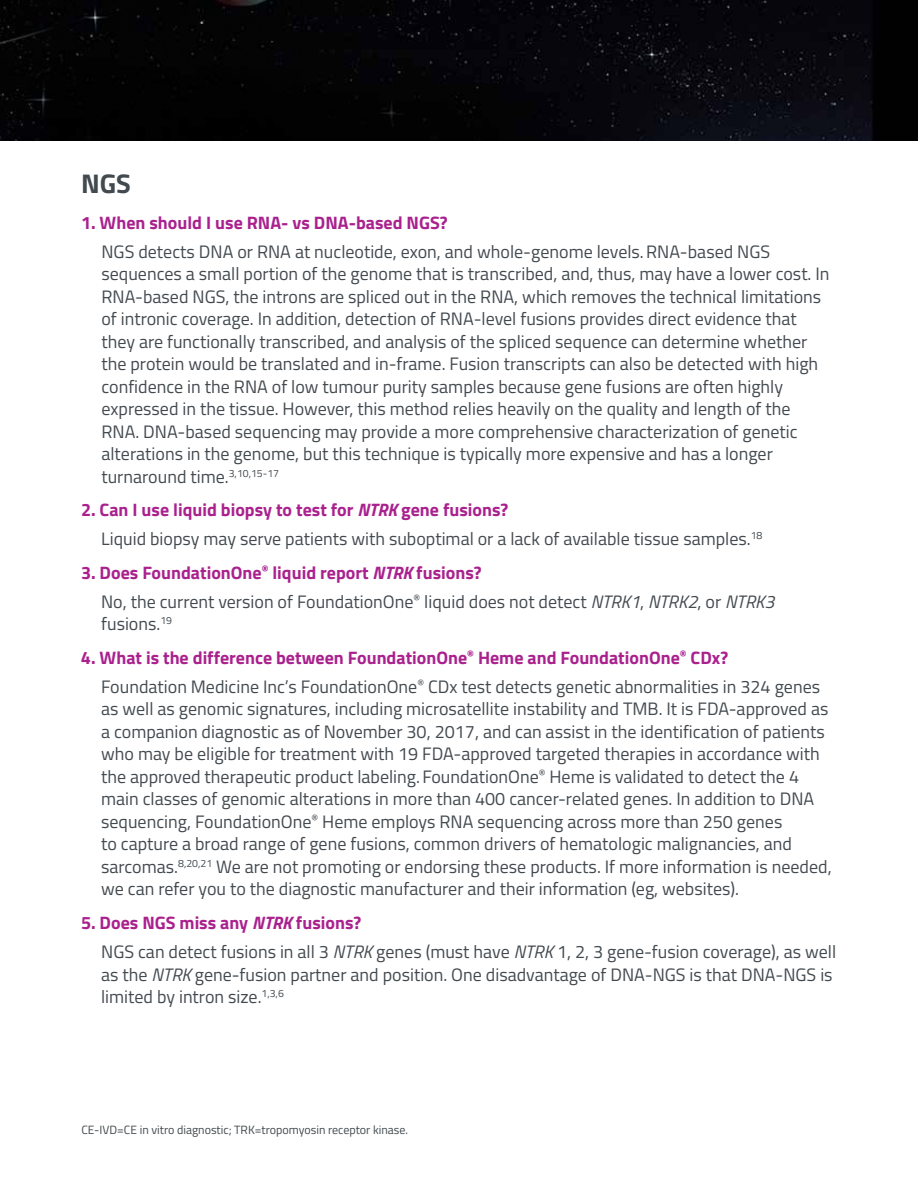
<style>
.page{position:relative;width:918px;height:1188px;background:#fff}
.page>*{position:absolute;margin:0;border:0;box-sizing:border-box;transform-origin:0 0}
.t1{font:700 27px "Titillium Web";color:#434a4f}
.t2{font:18px/22.5px "Titillium Web";color:#434a4f}
.t3{font:700 18px "Titillium Web";color:#aa218e}
.t4{font:12px "Titillium Web";color:#434a4f}
.s1{font-weight:700;color:#aa218e}
.s2{font-weight:700;font-style:italic;color:#aa218e}
.s3{font-style:italic}
</style>
<div class="page">
<img style="left:0;top:0;width:918px;height:140px">
<h1 class="t1" style="left:81px;top:163px;width:51px">NGS</h1>
<p class="t3" style="left:81px;top:209px;width:368px">1. When should I use RNA- vs DNA-based NGS?</p>
<p class="t2" style="left:101px;top:239px;width:730px">NGS detects DNA or RNA at nucleotide, exon, and whole-genome levels.RNA-based NGS sequences a small portion of the genome that is transcribed, and, thus, may have a lower cost. In RNA-based NGS, the introns are spliced out in the RNA, which removes the technical limitations of intronic coverage. In addition, detection of RNA-level fusions provides direct evidence that they are functionally transcribed, and analysis of the spliced sequence can determine whether the protein would be translated and in-frame. Fusion transcripts can also be detected with high confidence in the RNA of low tumour purity samples because gene fusions are often highly expressed in the tissue. However, this method relies heavily on the quality and length of the RNA. DNA-based sequencing may provide a more comprehensive characterization of genetic alterations in the genome, but this technique is typically more expensive and has a longer turnaround time.<sup>3,10,15-17</sup></p>
<p class="t2" style="left:101px;top:494px;width:663px;line-height:29.2px;text-indent:-20px"><span class="s1">2. Can I use liquid biopsy to test for</span> <span class="s2">NTRK</span> <span class="s1">gene fusions?<br></span>Liquid biopsy may serve patients with suboptimal or a lack of available tissue samples.<sup>18</sup></p>
<p class="t2" style="left:101px;top:557px;width:675px;line-height:29.2px;text-indent:-20px"><span class="s1">3. Does FoundationOne</span><sup>®</sup> <span class="s1">liquid report</span> <span class="s2">NTRK</span> <span class="s1">fusions?<br></span>No, the current version of FoundationOne<sup>®</sup> liquid does not detect <span class="s3">NTRK1</span>, <span class="s3">NTRK2</span>, or <span class="s3">NTRK3</span></p>
<p class="t2" style="left:101px;top:612px;width:73px">fusions.<sup>19</sup></p>
<p class="t2" style="left:101px;top:642px;width:720px;line-height:29.2px;text-indent:-20px"><span class="s1">4. What is the difference between FoundationOne</span><sup>®</sup> <span class="s1">Heme and FoundationOne</span><sup>®</sup> <span class="s1">CDx?<br></span>Foundation Medicine Inc’s FoundationOne<sup>®</sup> CDx test detects genetic abnormalities in 324 genes</p>
<p class="t2" style="left:101px;top:697px;width:732px">as well as genomic signatures, including microsatellite instability and TMB. It is FDA-approved as a companion diagnostic as of November 30, 2017, and can assist in the identification of patients who may be eligible for treatment with 19 FDA-approved targeted therapies in accordance with the approved therapeutic product labeling.FoundationOne<sup>®</sup> Heme is validated to detect the 4 main classes of genomic alterations in more than 400 cancer-related genes. In addition to DNA sequencing, FoundationOne<sup>®</sup> Heme employs RNA sequencing across more than 250 genes<br>to capture a broad range of gene fusions, common drivers of hematologic malignancies, and sarcomas.<sup>8,20,21</sup> We are not promoting or endorsing these products. If more information is needed, we can refer you to the diagnostic manufacturer and their information (eg, websites).</p>
<p class="t2" style="left:101px;top:907px;width:737px;line-height:29.2px;text-indent:-20px"><span class="s1">5. Does NGS miss any</span> <span class="s2">NTRK</span> <span class="s1">fusions?<br></span>NGS can detect fusions in all 3 <span class="s3">NTRK</span> genes (must have <span class="s3">NTRK</span> 1, 2, 3 gene-fusion coverage), as well</p>
<p class="t2" style="left:101px;top:962px;width:733px">as the <span class="s3">NTRK</span> gene-fusion partner and position. One disadvantage of DNA-NGS is that DNA-NGS is limited by intron size.<sup>1,3,6</sup></p>
<p class="t4" style="left:81px;top:1121px;width:328px">CE-IVD=CE in vitro diagnostic; TRK=tropomyosin receptor kinase.</p>
</div>
